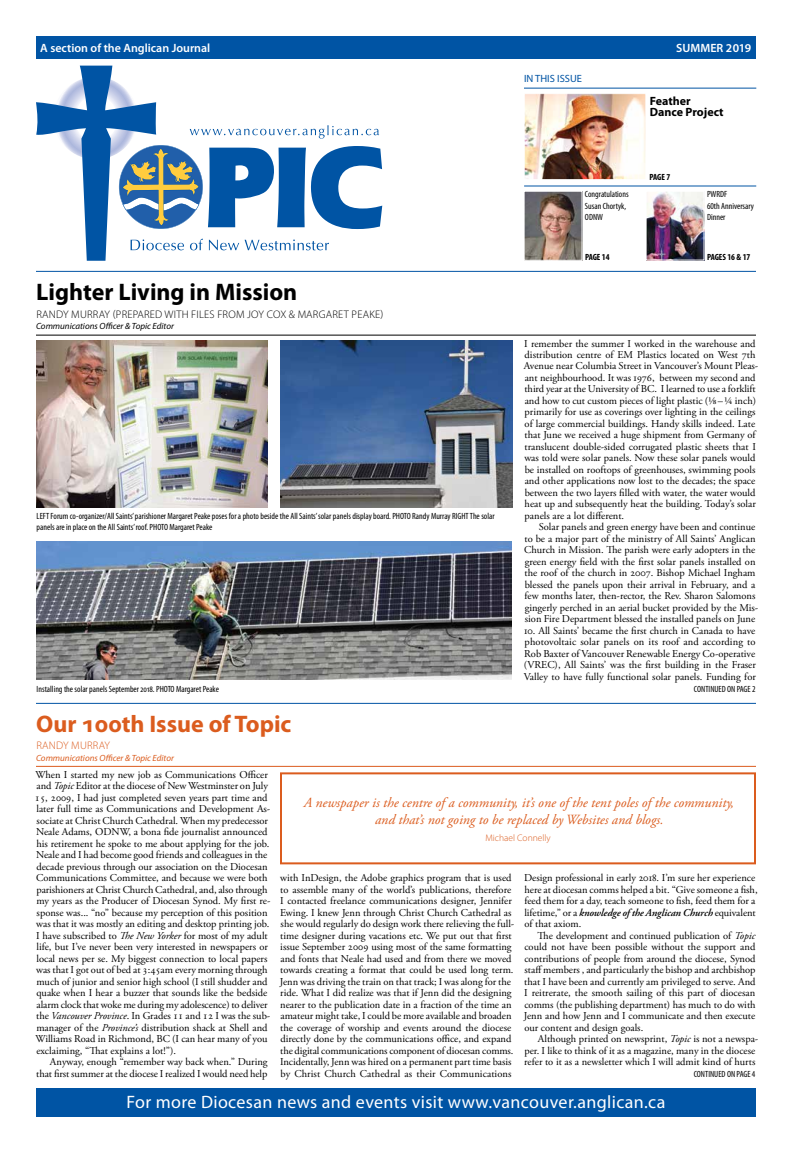
<style>
.page{position:relative;width:792px;height:1152px;background:#fff}
.page>*{position:absolute;margin:0;border:0;box-sizing:border-box;transform-origin:0 0}
.t1{font:700 24px "Myriad Pro";color:#000}
.t2{font:700 24px "Myriad Pro";color:#db5c1e}
.t3{font:18px "Myriad Pro";letter-spacing:.02em;color:#fff}
.t4{font:italic 14px/17.2px "Adobe Garamond Pro";color:#db5c1e;text-align:center}
.t5{font:600 12px "Myriad Pro";color:#fff}
.t6{font:700 12px/11.5px "Myriad Pro";color:#000}
.t7{font:300 11px "Myriad Pro";letter-spacing:.02em;color:#000}
.t8{font:300 11px "Myriad Pro";letter-spacing:.02em;color:#db5c1e}
.t9{font:10.5px/11.5px "Adobe Garamond Pro";color:#000}
.t10{font:10.5px "Myriad Pro";color:#0054a4}
.t11{font:300 9.5px "Myriad Pro";color:#db5c1e}
.t12{font:condensed 9px/11.5px "Myriad Pro";color:#000}
.t13{font:italic 9px "Myriad Pro";color:#db5c1e}
.t14{font:italic 9px "Myriad Pro";color:#000}
.t15{font:700 condensed 9px "Myriad Pro";color:#000}
.s1{font-style:italic}
.s2{font-weight:600;font-style:italic}
</style>
<div class="page">
<div style="left:36px;top:36px;width:720px;height:23px;background:#0054a4"></div>
<div style="left:36px;top:1088px;width:720px;height:29px;background:#0054a4"></div>
<svg style="left:36px;top:66px;width:346px;height:195px"></svg>
<hr style="left:36px;top:271px;width:720px;height:1px;background:#0054a4">
<img style="left:526px;top:193px;width:54px;height:65px">
<div style="left:524px;top:191px;width:58px;height:69px;border:1px solid #fff"></div>
<img style="left:648px;top:193px;width:54px;height:65px">
<div style="left:646px;top:191px;width:58px;height:69px;border:1px solid #fff"></div>
<hr style="left:524px;top:186px;width:232px;height:1px;background:#0054a4">
<hr style="left:524px;top:88px;width:232px;height:1px;background:#0054a4">
<img style="left:526px;top:96px;width:118px;height:82px">
<div style="left:524px;top:94px;width:122px;height:86px;border:1px solid #fff"></div>
<hr style="left:36px;top:766px;width:720px;height:1px;background:#db5c1e">
<img style="left:36px;top:341px;width:232px;height:166px">
<img style="left:280px;top:341px;width:232px;height:167px">
<img style="left:36px;top:542px;width:476px;height:138px">
<hr style="left:36px;top:703px;width:720px;height:1px;background:#0054a4">
<div style="left:280px;top:772px;width:476px;height:92px;border:2px solid #db5c1e"></div>
<hr style="left:36px;top:335px;width:720px;height:1px;background:#000">
<p class="t5" style="left:40px;top:40px;width:172px">A section of the Anglican Journal</p>
<p class="t5" style="left:676px;top:40px;width:76px">SUMMER 2019</p>
<p class="t10" style="left:524px;top:72px;width:60px">IN THIS ISSUE</p>
<p class="t6" style="left:650px;top:95px;width:75px">Feather<br>Dance Project</p>
<p class="t15" style="left:649px;top:171px;width:22px">PAGE 7</p>
<p class="t12" style="left:585px;top:188px;width:45px">Congratulations<br>Susan Chortyk,<br>ODNW</p>
<p class="t12" style="left:707px;top:188px;width:49px">PWRDF<br>60th Anniversary<br>Dinner</p>
<h1 class="t1" style="left:36px;top:277px;width:263px">Lighter Living in Mission</h1>
<p class="t7" style="left:36px;top:307px;width:348px">RANDY MURRAY (PREPARED WITH FILES FROM JOY COX &amp; MARGARET PEAKE)</p>
<p class="t14" style="left:36px;top:321px;width:139px">Communications Officer &amp; Topic Editor</p>
<p class="t12" style="left:37px;top:510px;width:459px">LEFT Forum co-organizer/All Saints’ parishioner Margaret Peake poses for a photo beside the All Saints’ solar panels display board. PHOTO Randy Murray RIGHT The solar panels are in place on the All Saints’ roof. PHOTO Margaret Peake</p>
<p class="t15" style="left:585px;top:252px;width:26px">PAGE 14</p>
<p class="t15" style="left:707px;top:252px;width:45px">PAGES 16 &amp; 17</p>
<p class="t9" style="left:524px;top:338px;width:236px">I remember the summer I worked in the warehouse and distribution centre of EM Plastics located on West 7th Avenue near Columbia Street in Vancouver’s Mount Pleas&shy;ant neighbourhood. It was 1976, between my second and third year at the University of BC. I learned to use a forklift and how to cut custom pieces of light plastic (⅛–¼ inch) primarily for use as coverings over lighting in the ceilings of large commercial buildings. Handy skills indeed. Late that June we received a huge shipment from Germany of translucent double-sided corrugated plastic sheets that I was told were solar panels. Now these solar panels would be installed on rooftops of greenhouses, swimming pools and other applications now lost to the decades; the space between the two layers filled with water, the water would heat up and subsequently heat the building. Today’s solar panels are a lot different.</p>
<p class="t9" style="left:524px;top:522px;width:236px;text-indent:15px">Solar panels and green energy have been and continue to be a major part of the ministry of All Saints’ Anglican Church in Mission. The parish were early adopters in the green energy field with the first solar panels installed on the roof of the church in 2007. Bishop Michael Ingham blessed the panels upon their arrival in February, and a few months later, then-rector, the Rev. Sharon Salomons gingerly perched in an aerial bucket provided by the Mis&shy;sion Fire Department blessed the installed panels on June</p>
<p class="t9" style="left:524px;top:625px;width:234px;text-align:justify">10. All Saints’ became the first church in Canada to have photovoltaic solar panels on its roof and according to Rob Baxter of Vancouver Renewable Energy Co-operative (VREC), All Saints’ was the first building in the Fraser Valley to have fully functional solar panels. Funding for</p>
<p class="t12" style="left:37px;top:683px;width:184px">Installing the solar panels September 2018. PHOTO Margaret Peake</p>
<p class="t12" style="left:694px;top:683px;width:63px">CONTINUED ON PAGE 2</p>
<h1 class="t2" style="left:36px;top:708px;width:257px">Our 100th Issue of Topic</h1>
<p class="t8" style="left:36px;top:739px;width:75px">RANDY MURRAY</p>
<p class="t13" style="left:36px;top:752px;width:139px">Communications Officer &amp; Topic Editor</p>
<p class="t9" style="left:35px;top:769px;width:237px">When I started my new job as Communications Officer and <span class="s1">Topic</span> Editor at the diocese of New Westminster on July 15, 2009, I had just completed seven years part time and later full time as Communications and Development As&shy;sociate at Christ Church Cathedral. When my predecessor Neale Adams, ODNW, a bona fide journalist announced his retirement he spoke to me about applying for the job.<br>Neale and I had become good friends and colleagues in the decade previous through our association on the Diocesan Communications Committee, and because we were both parishioners at Christ Church Cathedral, and, also through my years as the Producer of Diocesan Synod. My first re&shy;sponse was... “no” because my perception of this position was that it was mostly an editing and desktop printing job.<br>I have subscribed to <span class="s1">The New Yorker</span> for most of my adult life, but I’ve never been very interested in newspapers or local news per se. My biggest connection to local papers was that I got out of bed at 3:45am every morning through much of junior and senior high school (I still shudder and quake when I hear a buzzer that sounds like the bedside alarm clock that woke me during my adolescence) to deliver the <span class="s1">Vancouver Province</span>. In Grades 11 and 12 I was the sub&shy;manager of the <span class="s1">Province’s</span> distribution shack at Shell and Williams Road in Richmond, BC (I can hear many of you exclaiming, “That explains a lot!”).</p>
<p class="t9" style="left:36px;top:1056px;width:233px;text-align:right">Anyway, enough “remember way back when.” During that first summer at the diocese I realized I would need help</p>
<h3 class="t4" style="left:304px;top:794px;width:432px">A newspaper is the centre of a community, it’s one of the tent poles of the community, and that’s not going to be replaced by Websites and blogs.</h3>
<p class="t11" style="left:485px;top:832px;width:67px">Michael Connelly</p>
<p class="t9" style="left:280px;top:873px;width:236px">with InDesign, the Adobe graphics program that is used to assemble many of the world’s publications, therefore I contacted freelance communications designer, Jennifer Ewing. I knew Jenn through Christ Church Cathedral as she would regularly do design work there relieving the full&shy;time designer during vacations etc. We put out that first issue September 2009 using most of the same formatting and fonts that Neale had used and from there we moved towards creating a format that could be used long term.<br>Jenn was driving the train on that track; I was along for the ride. What I did realize was that if Jenn did the designing nearer to the publication date in a fraction of the time an amateur might take, I could be more available and broaden the coverage of worship and events around the diocese directly done by the communications office, and expand the digital communications component of diocesan comms.<br>Incidentally, Jenn was hired on a permanent part time basis by Christ Church Cathedral as their Communications</p>
<p class="t9" style="left:524px;top:873px;width:235px">Design professional in early 2018. I’m sure her experience here at diocesan comms helped a bit. “Give someone a fish, feed them for a day, teach someone to fish, feed them for a lifetime,” or a <span class="s2">knowledge of the Anglican Church</span> equivalent of that axiom.</p>
<p class="t9" style="left:524px;top:930px;width:233px;text-align:justify;text-indent:14px">The development and continued publication of <span class="s1">Topic </span>could not have been possible without the support and contributions of people from around the diocese, Synod staff members , and particularly the bishop and archbishop that I have been and currently am privileged to serve. And I reitrerate, the smooth sailing of this part of diocesan comms (the publishing department) has much to do with Jenn and how Jenn and I communicate and then execute our content and design goals.</p>
<p class="t9" style="left:524px;top:1034px;width:236px;text-indent:14px">Although printed on newsprint, <span class="s1">Topic</span> is not a newspa&shy;per. I like to think of it as a magazine, many in the diocese refer to it as a newsletter which I will admit kind of hurts</p>
<p class="t12" style="left:694px;top:1068px;width:63px">CONTINUED ON PAGE 4</p>
<h2 class="t3" style="left:127px;top:1090px;width:540px">For more Diocesan news and events visit www.vancouver.anglican.ca</h2>
</div>
